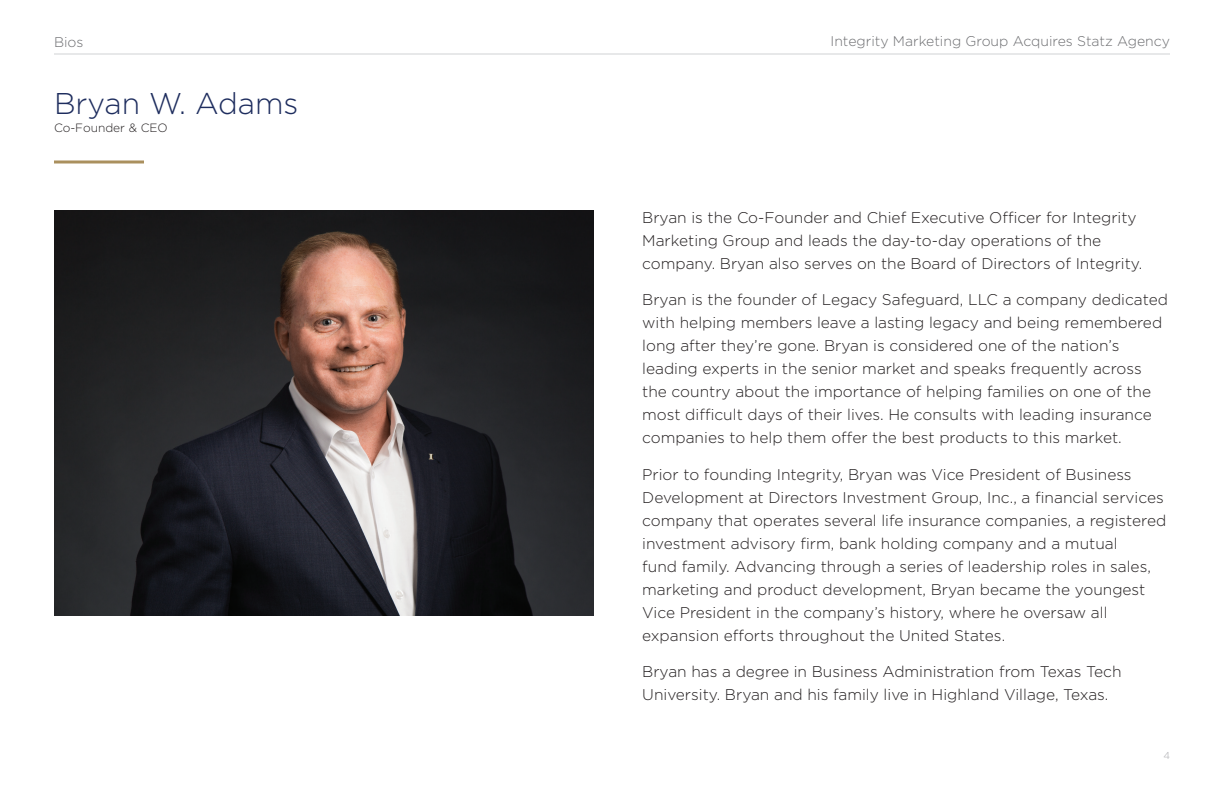
<style>
.page{position:relative;width:1224px;height:792px;background:#fff}
.page>*{position:absolute;margin:0;border:0;box-sizing:border-box;transform-origin:0 0}
.t1{font:300 30px "Gotham";color:#1e2d5e}
.t2{font:300 15.5px/23px "Gotham";color:#231f20}
.t3{font:300 14px "Gotham";color:#6c6d70}
.t4{font:300 12px "Gotham";color:#231f20}
.t5{font:300 10px "Gotham";color:#a8a9ad}
</style>
<div class="page">
<hr style="left:54px;top:54px;width:1116px;height:1px;background:#d1d2d4">
<hr style="left:54px;top:160px;width:90px;height:3px;background:#aa905e">
<img style="left:54px;top:210px;width:540px;height:405px">
<p class="t3" style="left:54px;top:33px;width:31px">Bios</p>
<p class="t3" style="left:831px;top:32px;width:341px">Integrity Marketing Group Acquires Statz Agency</p>
<h1 class="t1" style="left:54px;top:84px;width:246px">Bryan W. Adams</h1>
<p class="t4" style="left:54px;top:120px;width:115px">Co-Founder &amp; CEO</p>
<p class="t2" style="left:642px;top:205px;width:502px">Bryan is the Co-Founder and Chief Executive Officer for Integrity<br>Marketing Group and leads the day-to-day operations of the company. Bryan also serves on the Board of Directors of Integrity.</p>
<p class="t2" style="left:642px;top:288px;width:527px">Bryan is the founder of Legacy Safeguard, LLC a company dedicated with helping members leave a lasting legacy and being remembered long after they’re gone. Bryan is considered one of the nation’s leading experts in the senior market and speaks frequently across the country about the importance of helping families on one of the most difficult days of their lives. He consults with leading insurance companies to help them offer the best products to this market.</p>
<p class="t2" style="left:642px;top:462px;width:526px">Prior to founding Integrity, Bryan was Vice President of Business Development at Directors Investment Group, Inc., a financial services company that operates several life insurance companies, a registered investment advisory firm, bank holding company and a mutual<br>fund family. Advancing through a series of leadership roles in sales, marketing and product development, Bryan became the youngest Vice President in the company’s history, where he oversaw all expansion efforts throughout the United States.</p>
<p class="t2" style="left:642px;top:660px;width:481px">Bryan has a degree in Business Administration from Texas Tech<br>University. Bryan and his family live in Highland Village, Texas.</p>
<p class="t5" style="left:1163px;top:749px;width:8px">4</p>
</div>
